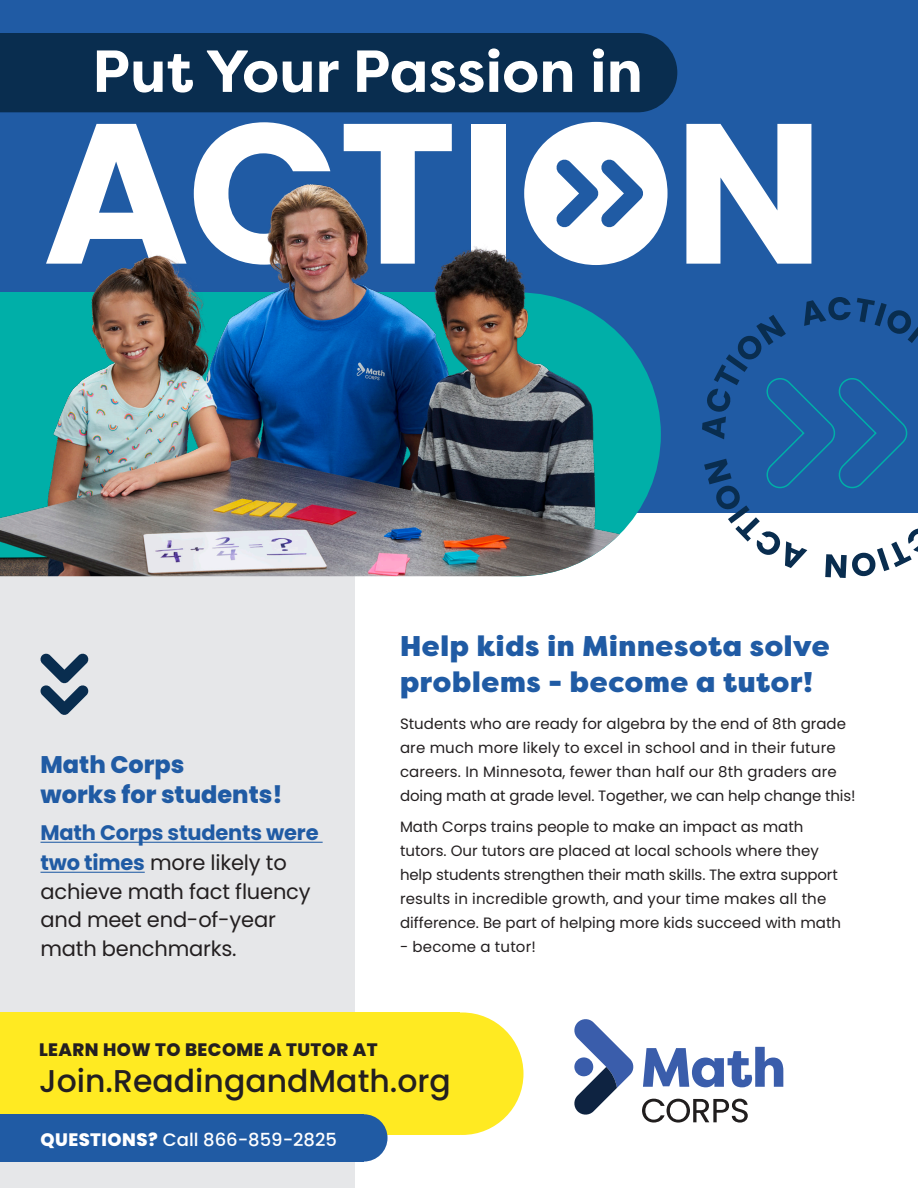
<style>
.page{position:relative;width:918px;height:1188px;background:#fff}
.page>*{position:absolute;margin:0;border:0;box-sizing:border-box;transform-origin:0 0}
.t1{font:500 31.5px "Poppins";color:#231f20}
.t2{font:900 28.5px/36px "Filson Pro";letter-spacing:.025em;color:#205ba4}
.t3{font:800 24px/30px "Poppins";color:#205ba4}
.t4{font:21px/28.8px "Poppins";letter-spacing:-.01em;color:#231f20}
.t5{font:500 18px "Poppins";color:#fff}
.t6{font:800 18px "Poppins";letter-spacing:.025em;color:#231f20}
.t7{font:15px/24px "Poppins";color:#231f20}
.s1{font-weight:700;color:#205ba4}
.s2{font-weight:800}
</style>
<div class="page">
<div style="left:0;top:134px;width:354px;height:1054px;background:#e6e7e9"></div>
<div style="left:0;top:1012px;width:460px;height:123px;background:#ffea22"></div>
<div style="left:340px;top:1114px;width:48px;height:48px;background:#205ba4;border-radius:50%"></div>
<div style="left:0;top:1114px;width:364px;height:48px;background:#205ba4"></div>
<div style="left:401px;top:1012px;width:122px;height:123px;background:#ffea22;border-radius:50%"></div>
<svg style="left:574px;top:1019px;width:60px;height:96px"></svg>
<div style="left:574px;top:1057px;width:19px;height:19px;background:#3a5dab;border-radius:50%"></div>
<svg style="left:642px;top:1099px;width:106px;height:24px"></svg>
<svg style="left:643px;top:1047px;width:140px;height:40px"></svg>
<hr style="left:40px;top:842px;width:283px;height:1px;background:#205ba4">
<hr style="left:40px;top:872px;width:105px;height:1px;background:#205ba4">
<svg style="left:40px;top:653px;width:49px;height:62px"></svg>
<div style="left:0;top:0;width:918px;height:513px;background:#205ba4"></div>
<div style="left:0;top:33px;width:677px;height:79px;background:#092d4f"></div>
<svg style="left:84px;top:124px;width:65px;height:35px"></svg>
<svg style="left:201px;top:122px;width:125px;height:37px"></svg>
<svg style="left:344px;top:124px;width:108px;height:35px;background:#dce5f0"></svg>
<div style="left:471px;top:124px;width:34px;height:140px;background:#fff"></div>
<svg style="left:686px;top:124px;width:125px;height:140px"></svg>
<svg style="left:97px;top:50px;width:31px;height:42px"></svg>
<svg style="left:134px;top:54px;width:59px;height:39px;background:#7e91a3"></svg>
<svg style="left:207px;top:50px;width:70px;height:43px;background:#6f8498"></svg>
<svg style="left:283px;top:62px;width:29px;height:31px"></svg>
<svg style="left:319px;top:61px;width:20px;height:31px"></svg>
<svg style="left:357px;top:48px;width:180px;height:45px;background:#708599"></svg>
<svg style="left:543px;top:61px;width:29px;height:31px"></svg>
<svg style="left:593px;top:48px;width:11px;height:44px"></svg>
<svg style="left:610px;top:61px;width:30px;height:31px"></svg>
<svg style="left:532px;top:122px;width:136px;height:105px"></svg>
<svg style="left:702px;top:297px;width:216px;height:281px"></svg>
<img style="left:0;top:159px;width:660px;height:417px">
<p class="t3" style="left:40px;top:750px;width:244px">Math Corps<br>works for students!</p>
<p class="t4" style="left:40px;top:819px;width:280px"><span class="s1">Math Corps students were two times</span> more likely to achieve math fact fluency and meet end-of-year math benchmarks.</p>
<p class="t2" style="left:400px;top:629px;width:431px">Help kids in Minnesota solve problems - become a tutor!</p>
<p class="t7" style="left:400px;top:712px;width:457px">Students who are ready for algebra by the end of 8th grade are much more likely to excel in school and in their future careers. In Minnesota, fewer than half our 8th graders are doing math at grade level. Together, we can help change this!</p>
<p class="t7" style="left:400px;top:815px;width:443px">Math Corps trains people to make an impact as math tutors. Our tutors are placed at local schools where they help students strengthen their math skills. The extra support results in incredible growth, and your time makes all the difference. Be part of helping more kids succeed with math</p>
<p class="t7" style="left:400px;top:935px;width:137px">- become a tutor!</p>
<p class="t6" style="left:39px;top:1040px;width:340px">LEARN HOW TO BECOME A TUTOR AT</p>
<p class="t1" style="left:39px;top:1063px;width:413px">Join.ReadingandMath.org</p>
<p class="t5" style="left:40px;top:1129px;width:298px"><span class="s2">QUESTIONS?</span> Call 866-859-2825</p>
</div>
